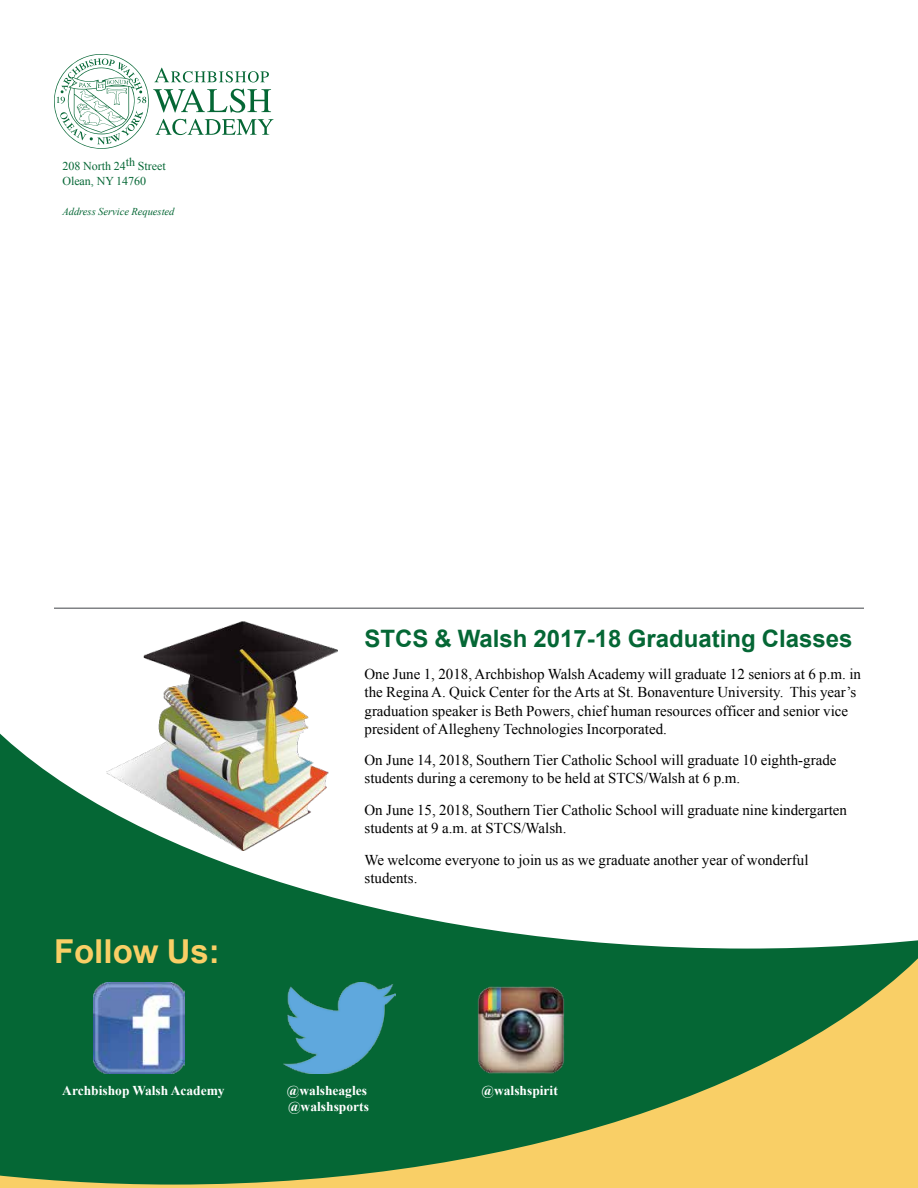
<style>
.page{position:relative;width:918px;height:1188px;background:#fff}
.page>*{position:absolute;margin:0;border:0;box-sizing:border-box;transform-origin:0 0}
.t1{font:700 33px "Arial";color:#f9cf66}
.t2{font:700 24px "Arial";color:#056735}
.t3{font:15px/18px "Times New Roman";color:#000}
.t4{font:700 13.5px/16.2px "Times New Roman";color:#fff}
.t5{font:12px/15px "Times New Roman";color:#056735}
.t6{font:italic 10.5px "Times New Roman";color:#056735}
</style>
<div class="page">
<svg style="left:0;top:733px;width:417px;height:184px;fill:#056735"></svg>
<svg style="left:0;top:917px;width:918px;height:271px;background:#4b874b"></svg>
<hr style="left:54px;top:608px;width:810px;height:1px;background:#808285">
<svg style="left:54px;top:54px;width:220px;height:95px"></svg>
<img style="left:93px;top:983px;width:91px;height:91px">
<img style="left:284px;top:983px;width:112px;height:91px">
<img style="left:476px;top:983px;width:91px;height:91px">
<img style="left:106px;top:607px;width:232px;height:244px">
<p class="t5" style="left:62px;top:158px;width:105px">208 North 24th Street<br>Olean, NY 14760</p>
<p class="t6" style="left:62px;top:204px;width:114px">Address Service Requested</p>
<h1 class="t1" style="left:54px;top:930px;width:167px">Follow Us:</h1>
<h2 class="t2" style="left:364px;top:623px;width:489px">STCS &amp; Walsh 2017-18 Graduating Classes</h2>
<p class="t3" style="left:364px;top:665px;width:498px">One June 1, 2018, Archbishop Walsh Academy will graduate 12 seniors at 6 p.m. in the Regina A. Quick Center for the Arts at St. Bonaventure University. This year’s graduation speaker is Beth Powers, chief human resources officer and senior vice president of Allegheny Technologies Incorporated.</p>
<p class="t3" style="left:364px;top:751px;width:474px">On June 14, 2018, Southern Tier Catholic School will graduate 10 eighth-grade students during a ceremony to be held at STCS/Walsh at 6 p.m.</p>
<p class="t3" style="left:364px;top:801px;width:484px">On June 15, 2018, Southern Tier Catholic School will graduate nine kindergarten students at 9 a.m. at STCS/Walsh.</p>
<p class="t3" style="left:364px;top:850px;width:446px">We welcome everyone to join us as we graduate another year of wonderful students.</p>
<p class="t4" style="left:62px;top:1082px;width:164px">Archbishop Walsh Academy</p>
<p class="t4" style="left:287px;top:1082px;width:83px">@walsheagles @walshsports</p>
<p class="t4" style="left:482px;top:1082px;width:78px">@walshspirit</p>
</div>
